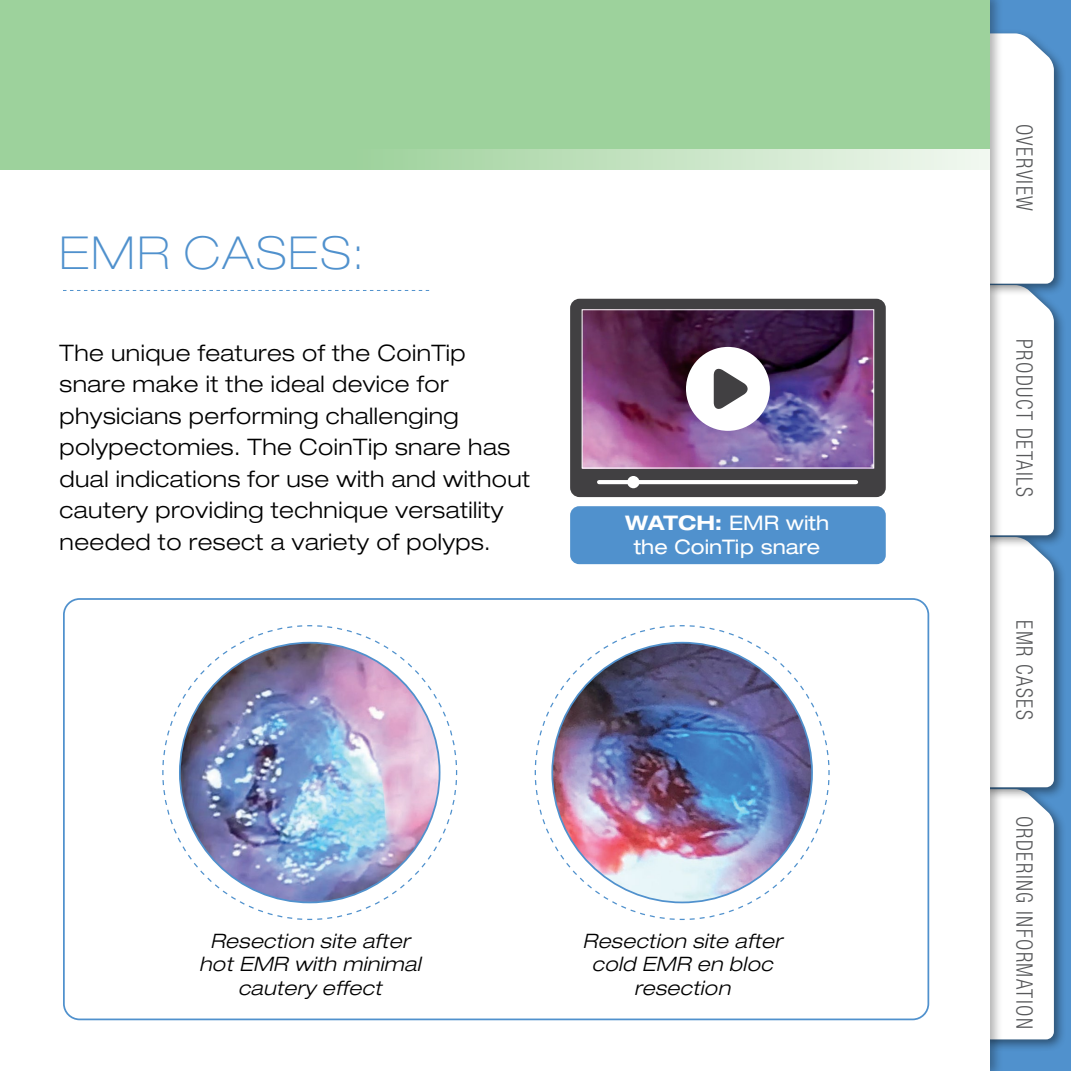
<style>
.page{position:relative;width:1071px;height:1071px;background:#fff}
.page>*{position:absolute;margin:0;border:0;box-sizing:border-box;transform-origin:0 0}
.t1{font:100 expanded 45.5px "Helvetica Neue LT Std";letter-spacing:.05em;color:#5091cd}
.t2{font:300 expanded 22.75px/31.5px "Helvetica Neue LT Std";letter-spacing:.02em;color:#000}
.t3{font:300 condensed 22.75px "Helvetica Neue LT Std";letter-spacing:.07em;color:#58595b;scale:.9 1}
.t4{font:expanded 20.12px/24.2px "Helvetica Neue LT Std";color:#fff;text-align:center}
.t5{font:italic 300 expanded 19.95px/24px "Helvetica Neue LT Std";letter-spacing:.02em;color:#000;text-align:center}
.s1{font-weight:700}
</style>
<div class="page">
<div style="left:989px;top:0;width:82px;height:1071px;background:#5091cd"></div>
<div style="left:978px;top:784px;width:89px;height:268px;background:#000;opacity:.45"></div>
<div style="left:978px;top:532px;width:89px;height:268px;background:#000;opacity:.45"></div>
<div style="left:978px;top:280px;width:89px;height:268px;background:#000;opacity:.45"></div>
<div style="left:978px;top:28px;width:89px;height:269px;background:#000;opacity:.45"></div>
<div style="left:1003px;top:33px;width:51px;height:1006px;background:#fff"></div>
<div style="left:0;top:0;width:989px;height:1071px;background:#fff"></div>
<div style="left:63px;top:598px;width:866px;height:422px;border:2px solid #5091cd;border-radius:16px"></div>
<svg style="left:63px;top:290px;width:366px;height:1px"></svg>
<div style="left:0;top:0;width:989px;height:169px;background:#9dd29c"></div>
<svg style="left:431px;top:149px;width:558px;height:20px;background:#cce6ca"></svg>
<div style="left:570px;top:506px;width:316px;height:58px;background:#5091cd;border-radius:9px"></div>
<div style="left:570px;top:299px;width:316px;height:198px;background:#414042;border-radius:9px"></div>
<img style="left:584px;top:311px;width:288px;height:155px">
<div style="left:582px;top:309px;width:292px;height:159px;border:1px solid #fff"></div>
<hr style="left:599px;top:480px;width:257px;height:4px;background:#fff">
<div style="left:686px;top:347px;width:84px;height:84px;background:#fff;border-radius:50%"></div>
<svg style="left:714px;top:368px;width:34px;height:41px"></svg>
<div style="left:627px;top:476px;width:13px;height:12px;background:#fff;border-radius:50%"></div>
<svg style="left:162px;top:625px;width:296px;height:295px"></svg>
<svg style="left:534px;top:625px;width:296px;height:295px"></svg>
<img style="left:180px;top:643px;width:260px;height:259px;border-radius:130px">
<img style="left:552px;top:643px;width:260px;height:259px;border-radius:130px">
<h1 class="t1" style="left:60px;top:226px;width:305px">EMR CASES:</h1>
<p class="t2" style="left:60px;top:337px;width:472px">The unique features of the CoinTip snare make it the ideal device for physicians performing challenging polypectomies. The CoinTip snare has dual indications for use with and without cautery providing technique versatility needed to resect a variety of polyps.</p>
<p class="t4" style="left:625px;top:511px;width:205px"><span class="s1">WATCH:</span> EMR with the CoinTip snare</p>
<p class="t5" style="left:199px;top:929px;width:223px">Resection site after hot EMR with minimal cautery effect</p>
<p class="t5" style="left:583px;top:929px;width:201px">Resection site after cold EMR en bloc resection</p>
<p class="t3" style="left:1038px;top:124px;width:99px;rotate:90deg">OVERVIEW</p>
<p class="t3" style="left:1038px;top:339px;width:177px;rotate:90deg">PRODUCT DETAILS</p>
<p class="t3" style="left:1038px;top:620px;width:112px;rotate:90deg">EMR CASES</p>
<p class="t3" style="left:1038px;top:816px;width:239px;rotate:90deg">ORDERING INFORMATION</p>
</div>
